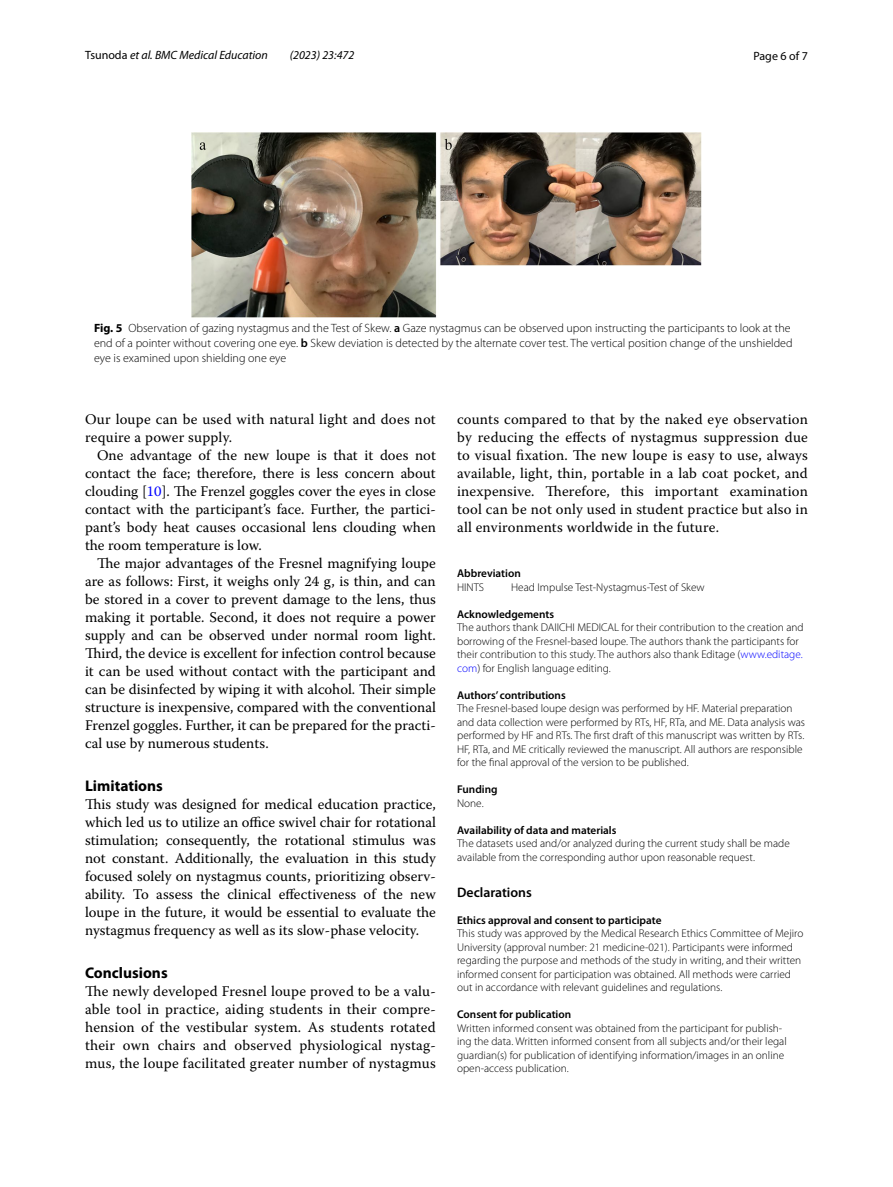
<style>
.page{position:relative;width:893px;height:1187px;background:#fff}
.page>*{position:absolute;margin:0;border:0;box-sizing:border-box;transform-origin:0 0}
.t1{font:700 15.45px "Myriad Pro";color:#000}
.t2{font:14.7px/18px "Warnock Pro";letter-spacing:.01em;color:#000;text-align:justify}
.t3{font:600 13.8px "Myriad Pro";color:#000}
.t4{font:300 12px/15px "Myriad Pro";color:#000}
.t5{font:italic 12px "Myriad Pro";color:#000}
.t6{font:12px "Myriad Pro";color:#000}
.t7{font:300 11.25px/13.5px "Myriad Pro";color:#000}
.t8{font:600 11.25px "Myriad Pro";color:#000}
.s1{font-style:normal}
.s2{font-weight:700}
.s3{font-weight:600}
.s4{color:#00f}
</style>
<div class="page">
<img style="left:191px;top:133px;width:511px;height:184px">
<p class="t5" style="left:85px;top:48px;width:184px"><span class="s1">Tsunoda</span> et al. BMC Medical Education</p>
<p class="t5" style="left:290px;top:48px;width:66px">(2023) 23:472</p>
<p class="t6" style="left:753px;top:48px;width:56px">Page 6 of 7</p>
<p class="t4" style="left:94px;top:321px;width:700px"><span class="s2">Fig. 5</span> Observation of gazing nystagmus and the Test of Skew. <span class="s3">a</span> Gaze nystagmus can be observed upon instructing the participants to look at the end of a pointer without covering one eye. <span class="s3">b</span> Skew deviation is detected by the alternate cover test. The vertical position change of the unshielded eye is examined upon shielding one eye</p>
<p class="t2" style="left:85px;top:410px;width:352px">Our loupe can be used with natural light and does not require a power supply.</p>
<p class="t2" style="left:85px;top:446px;width:352px;text-indent:12px">One advantage of the new loupe is that it does not contact the face; therefore, there is less concern about clouding [<span class="s4">10</span>]. The Frenzel goggles cover the eyes in close contact with the participant’s face. Further, the partici&shy;pant’s body heat causes occasional lens clouding when the room temperature is low.</p>
<p class="t2" style="left:85px;top:554px;width:352px;text-indent:12px">The major advantages of the Fresnel magnifying loupe are as follows: First, it weighs only 24 g, is thin, and can be stored in a cover to prevent damage to the lens, thus making it portable. Second, it does not require a power supply and can be observed under normal room light.<br>Third, the device is excellent for infection control because it can be used without contact with the participant and can be disinfected by wiping it with alcohol. Their simple structure is inexpensive, compared with the conventional Frenzel goggles. Further, it can be prepared for the practi&shy;cal use by numerous students.</p>
<p class="t1" style="left:85px;top:775px;width:79px">Limitations</p>
<p class="t2" style="left:85px;top:795px;width:352px">This study was designed for medical education practice, which led us to utilize an office swivel chair for rotational stimulation; consequently, the rotational stimulus was not constant. Additionally, the evaluation in this study focused solely on nystagmus counts, prioritizing observ&shy;ability. To assess the clinical effectiveness of the new loupe in the future, it would be essential to evaluate the nystagmus frequency as well as its slow-phase velocity.</p>
<p class="t1" style="left:85px;top:962px;width:84px">Conclusions</p>
<p class="t2" style="left:85px;top:982px;width:352px">The newly developed Fresnel loupe proved to be a valu&shy;able tool in practice, aiding students in their compre&shy;hension of the vestibular system. As students rotated their own chairs and observed physiological nystag&shy;mus, the loupe facilitated greater number of nystagmus</p>
<p class="t2" style="left:457px;top:410px;width:352px">counts compared to that by the naked eye observation by reducing the effects of nystagmus suppression due to visual fixation. The new loupe is easy to use, always available, light, thin, portable in a lab coat pocket, and inexpensive. Therefore, this important examination tool can be not only used in student practice but also in all environments worldwide in the future.</p>
<p class="t8" style="left:457px;top:566px;width:65px">Abbreviation</p>
<p class="t7" style="left:457px;top:580px;width:29px">HINTS</p>
<p class="t7" style="left:511px;top:580px;width:195px">Head Impulse Test-Nystagmus-Test of Skew</p>
<p class="t8" style="left:457px;top:606px;width:98px">Acknowledgements</p>
<p class="t7" style="left:457px;top:620px;width:348px">The authors thank DAIICHI MEDICAL for their contribution to the creation and borrowing of the Fresnel-based loupe. The authors thank the participants for their contribution to this study. The authors also thank Editage (<span class="s4">www.editage. com</span>) for English language editing.</p>
<p class="t8" style="left:457px;top:687px;width:110px">Authors’ contributions</p>
<p class="t7" style="left:457px;top:701px;width:349px">The Fresnel-based loupe design was performed by HF. Material preparation and data collection were performed by RTs, HF, RTa, and ME. Data analysis was performed by HF and RTs. The first draft of this manuscript was written by RTs.<br>HF, RTa, and ME critically reviewed the manuscript. All authors are responsible for the final approval of the version to be published.</p>
<p class="t8" style="left:457px;top:782px;width:42px">Funding</p>
<p class="t7" style="left:457px;top:796px;width:28px">None.</p>
<p class="t8" style="left:457px;top:822px;width:161px">Availability of data and materials</p>
<p class="t7" style="left:457px;top:836px;width:334px">The datasets used and/or analyzed during the current study shall be made available from the corresponding author upon reasonable request.</p>
<p class="t3" style="left:457px;top:883px;width:76px">Declarations</p>
<p class="t8" style="left:457px;top:912px;width:206px">Ethics approval and consent to participate</p>
<p class="t7" style="left:457px;top:926px;width:348px">This study was approved by the Medical Research Ethics Committee of Mejiro University (approval number: 21 medicine-021). Participants were informed regarding the purpose and methods of the study in writing, and their written informed consent for participation was obtained. All methods were carried out in accordance with relevant guidelines and regulations.</p>
<p class="t8" style="left:457px;top:1007px;width:116px">Consent for publication</p>
<p class="t7" style="left:457px;top:1021px;width:331px">Written informed consent was obtained from the participant for publish&shy;ing the data. Written informed consent from all subjects and/or their legal guardian(s) for publication of identifying information/images in an online open-access publication.</p>
</div>
